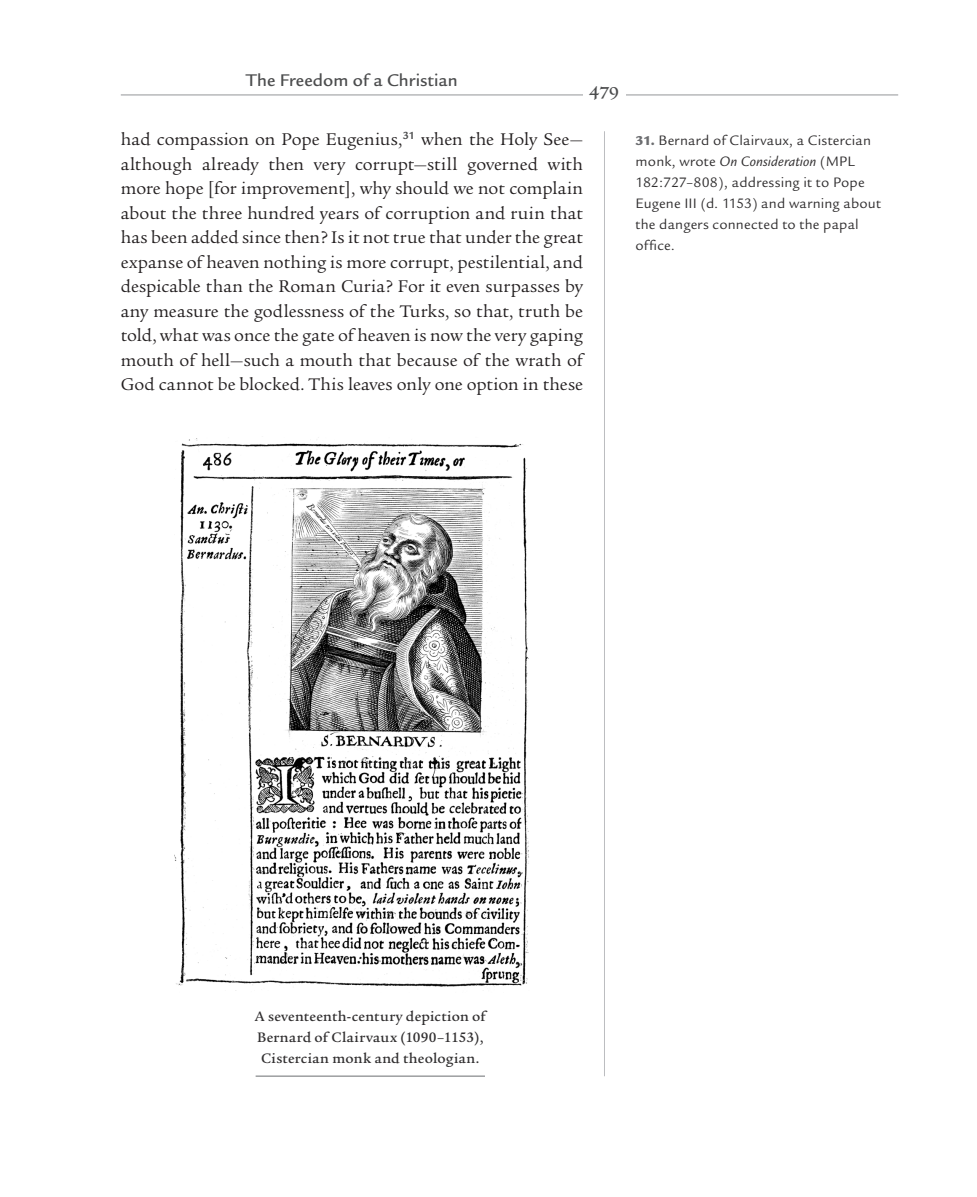
<style>
.page{position:relative;width:977px;height:1197px;background:#fff}
.page>*{position:absolute;margin:0;border:0;box-sizing:border-box;transform-origin:0 0}
.t1{font:22.75px "Centaur MT Bold Os F";color:#4b4c4d}
.Body__no_indent{font:18.38px/24.5px "Legacy Serif";letter-spacing:.005em;color:#231f20;text-align:justify}
.t2{font:500 18.38px "Legacy Sans";letter-spacing:.005em;color:#4b4c4d}
.Annotations_Baseline{font:14.88px/21px "Legacy Sans";letter-spacing:.01em;color:#312f30}
.t3{font:500 14.88px/21px "Legacy Serif";letter-spacing:.015em;color:#312f30}
.s1{font-weight:900;font-size:14px;color:#6c6d70}
.s2{font-style:italic}
</style>
<div class="page">
<hr style="left:121px;top:95px;width:777px;height:1px;background:#939598">
<div style="left:583px;top:58px;width:42px;height:63px;background:#fff"></div>
<hr style="left:604px;top:131px;width:1px;height:945px;background:#bcbdc0">
<img style="left:174px;top:437px;width:355px;height:554px">
<hr style="left:256px;top:1076px;width:229px;height:1px;background:#808285">
<p class="t2" style="left:246px;top:70px;width:213px">The Freedom of a Christian</p>
<p class="t1" style="left:589px;top:75px;width:31px">479</p>
<p class="Body__no_indent" style="left:121px;top:127px;width:464px">had compassion on Pope Eugenius,<sup>31</sup> when the Holy See— although already then very corrupt—still governed with more hope [for improvement], why should we not complain about the three hundred years of corruption and ruin that has been added since then? Is it not true that under the great expanse of heaven nothing is more corrupt, pestilential, and despicable than the Roman Curia? For it even surpasses by any measure the godlessness of the Turks, so that, truth be told, what was once the gate of heaven is now the very gaping mouth of hell—such a mouth that because of the wrath of God cannot be blocked. This leaves only one option in these</p>
<p class="Annotations_Baseline" style="left:635px;top:130px;width:247px"><span class="s1">31.</span> Bernard of Clairvaux, a Cistercian monk, wrote <span class="s2">On Consideration</span> (MPL<br>182:727–808), addressing it to Pope<br>Eugene III (d. 1153) and warning about the dangers connected to the papal office.</p>
<p class="t3" style="left:255px;top:1006px;width:232px">A seventeenth-century depiction of<br>Bernard of Clairvaux (1090–1153),<br>Cistercian monk and theologian.</p>
</div>
